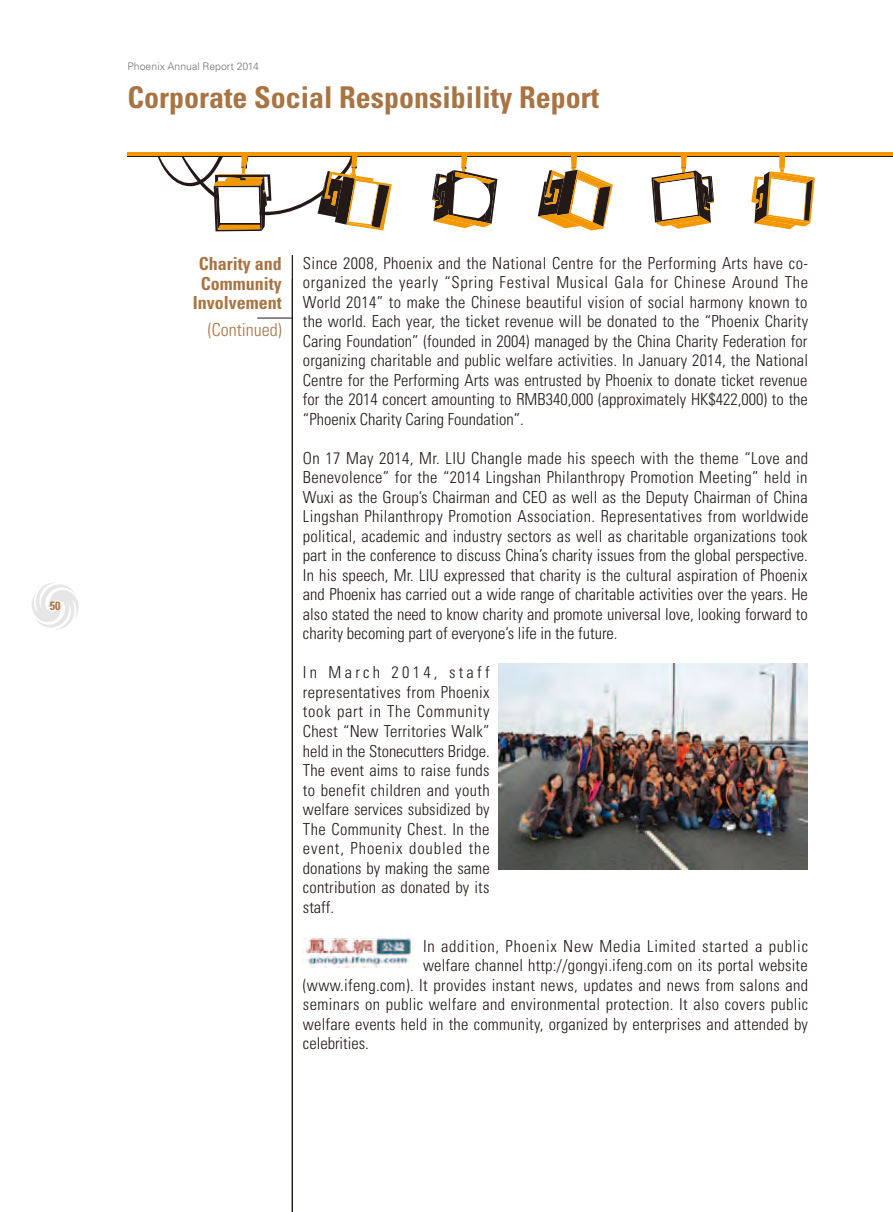
<style>
.page{position:relative;width:893px;height:1212px;background:#fff}
.page>*{position:absolute;margin:0;border:0;box-sizing:border-box;transform-origin:0 0}
.t1{font:700 condensed 30px "Univers LT Std";color:#a97443}
.t2{font:700 condensed 18px/19.5px "Univers LT Std";color:#a97443;text-align:center}
.t3{font:300 condensed 18px "Univers LT Std";color:#a97443}
.t4{font:300 condensed 16.5px/19.5px "Univers LT Std";letter-spacing:.01em;color:#231916;text-align:justify}
.t5{font:300 condensed 16.5px "Univers LT Std";letter-spacing:.045em;color:#231916}
.t6{font:700 condensed 12px "Univers LT Std";color:#a97443}
.t7{font:300 10.5px "Univers LT Std";color:#727272}
</style>
<div class="page">
<svg style="left:32px;top:583px;width:47px;height:46px"></svg>
<hr style="left:128px;top:154px;width:765px;height:3px;background:#231916">
<svg style="left:651px;top:156px;width:63px;height:73px"></svg>
<svg style="left:751px;top:156px;width:64px;height:73px"></svg>
<svg style="left:538px;top:156px;width:75px;height:74px"></svg>
<svg style="left:158px;top:156px;width:234px;height:75px"></svg>
<svg style="left:432px;top:156px;width:65px;height:72px"></svg>
<hr style="left:128px;top:152px;width:765px;height:4px;background:#f39800">
<hr style="left:292px;top:255px;width:1px;height:957px;background:#231916">
<img style="left:498px;top:663px;width:310px;height:207px">
<img style="left:303px;top:938px;width:112px;height:30px">
<hr style="left:257px;top:318px;width:35px;height:1px;background:#231916">
<p class="t6" style="left:50px;top:598px;width:12px">50</p>
<p class="t7" style="left:128px;top:60px;width:133px">Phoenix Annual Report 2014</p>
<h1 class="t1" style="left:128px;top:79px;width:473px">Corporate Social Responsibility Report</h1>
<p class="t2" style="left:193px;top:254px;width:90px">Charity and<br>Community<br>Involvement</p>
<p class="t3" style="left:208px;top:319px;width:75px">(Continued)</p>
<p class="t4" style="left:303px;top:253px;width:507px">Since 2008, Phoenix and the National Centre for the Performing Arts have co&shy;organized the yearly “Spring Festival Musical Gala for Chinese Around The World 2014” to make the Chinese beautiful vision of social harmony known to the world. Each year, the ticket revenue will be donated to the “Phoenix Charity Caring Foundation” (founded in 2004) managed by the China Charity Federation for organizing charitable and public welfare activities. In January 2014, the National Centre for the Performing Arts was entrusted by Phoenix to donate ticket revenue for the 2014 concert amounting to RMB340,000 (approximately HK$422,000) to the “Phoenix Charity Caring Foundation”.</p>
<p class="t4" style="left:303px;top:448px;width:507px">On 17 May 2014, Mr. LIU Changle made his speech with the theme “Love and Benevolence” for the “2014 Lingshan Philanthropy Promotion Meeting” held in Wuxi as the Group’s Chairman and CEO as well as the Deputy Chairman of China Lingshan Philanthropy Promotion Association. Representatives from worldwide political, academic and industry sectors as well as charitable organizations took part in the conference to discuss China’s charity issues from the global perspective.<br>In his speech, Mr. LIU expressed that charity is the cultural aspiration of Phoenix and Phoenix has carried out a wide range of charitable activities over the years. He also stated the need to know charity and promote universal love, looking forward to charity becoming part of everyone’s life in the future.</p>
<p class="t4" style="left:303px;top:663px;width:188px">In March 2014, staff representatives from Phoenix took part in The Community Chest “New Territories Walk” held in the Stonecutters Bridge.<br>The event aims to raise funds to benefit children and youth welfare services subsidized by The Community Chest. In the event, Phoenix doubled the donations by making the same contribution as donated by its staff.</p>
<p class="t5" style="left:423px;top:936px;width:387px">In addition, Phoenix New Media Limited started a public</p>
<p class="t4" style="left:423px;top:955px;width:386px">welfare channel http://gongyi.ifeng.com on its portal website</p>
<p class="t4" style="left:303px;top:975px;width:507px">(www.ifeng.com). It provides instant news, updates and news from salons and</p>
<p class="t4" style="left:303px;top:994px;width:507px">seminars on public welfare and environmental protection. It also covers public</p>
<p class="t4" style="left:303px;top:1014px;width:506px">welfare events held in the community, organized by enterprises and attended by</p>
<p class="t4" style="left:303px;top:1033px;width:67px">celebrities.</p>
</div>
